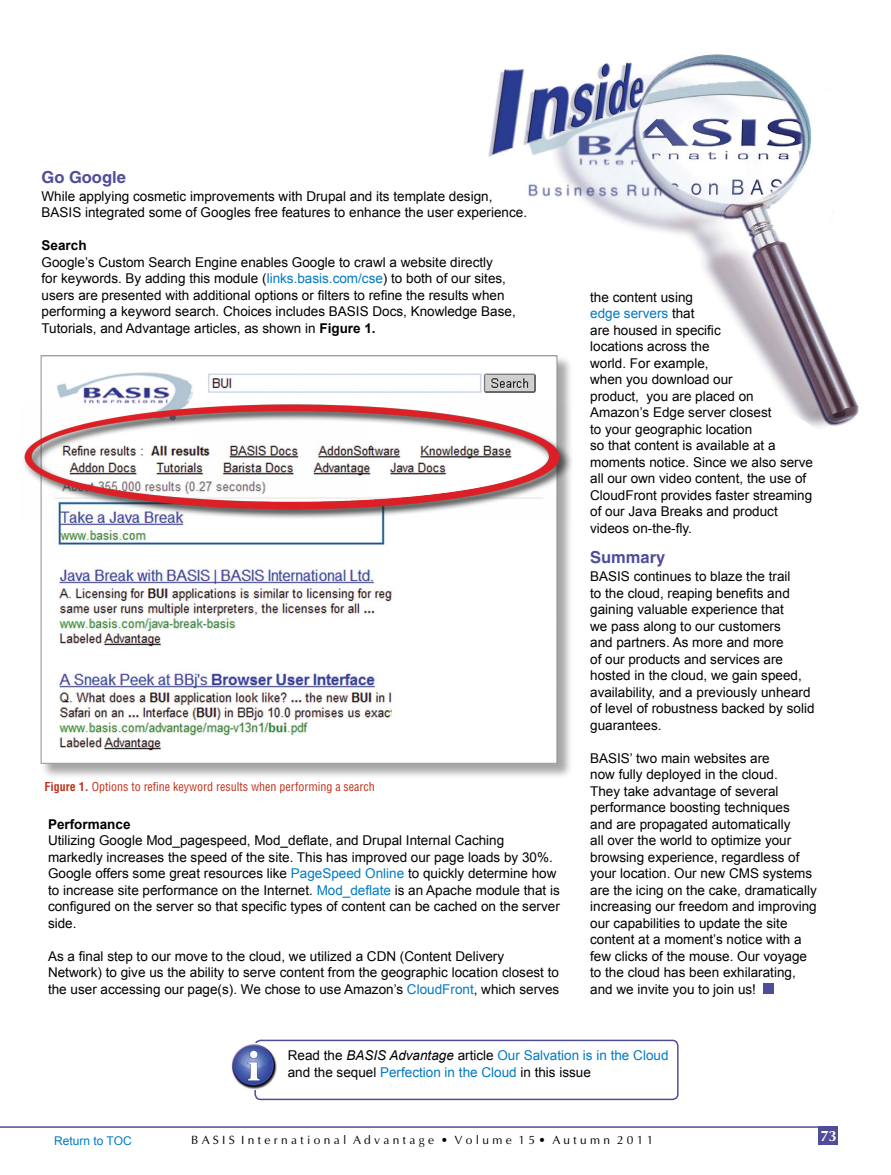
<style>
.page{position:relative;width:891px;height:1175px;background:#fff}
.page>*{position:absolute;margin:0;border:0;box-sizing:border-box;transform-origin:0 0}
.t1{font:700 16.5px "Switzerland";color:#4f4d9a}
.t2{font:700 15px "Ottawa";color:#fffef6}
.t3{font:13.5px/16.5px "Arial";color:#000}
.t4{font:700 13.5px "Arial";color:#000}
.t5{font:12px "Switzerland Condensed";color:#c0311a}
.t6{font:12px "Ottawa";color:#000}
.t7{font:12px "Arial";color:#007ac2}
.s1{color:#007ac2}
.s2{font-weight:700}
.s3{font-style:italic}
.s4{color:#0079c2}
</style>
<div class="page">
<img style="left:488px;top:54px;width:371px;height:373px">
<hr style="left:0;top:1126px;width:836px;height:1px;background:#4f4d9a">
<div style="left:819px;top:1126px;width:19px;height:19px;background:#4f4d9a"></div>
<div style="left:254px;top:1039px;width:425px;height:61px;border:2px solid #4f4d9a;border-radius:5px"></div>
<img style="left:232px;top:1043px;width:45px;height:46px">
<div style="left:763px;top:983px;width:10px;height:10px;background:#4f4d9a"></div>
<div style="left:40px;top:355px;width:533px;height:424px;background:#000;opacity:.35"></div>
<img style="left:43px;top:357px;width:512px;height:404px">
<img style="left:23px;top:389px;width:549px;height:135px">
<p class="t1" style="left:42px;top:167px;width:86px">Go Google</p>
<p class="t3" style="left:42px;top:188px;width:487px">While applying cosmetic improvements with Drupal and its template design,<br>BASIS integrated some of Googles free features to enhance the user experience.</p>
<p class="t4" style="left:42px;top:237px;width:47px">Search</p>
<p class="t3" style="left:42px;top:254px;width:476px">Google’s Custom Search Engine enables Google to crawl a website directly<br>for keywords. By adding this module (<span class="s1">links.basis.com/cse</span>) to both of our sites, users are presented with additional options or filters to refine the results when performing a keyword search. Choices includes BASIS Docs, Knowledge Base, Tutorials, and Advantage articles, as shown in <span class="s2">Figure 1.</span></p>
<p class="t5" style="left:44px;top:779px;width:332px"><span class="s2">Figure 1.</span> Options to refine keyword results when performing a search</p>
<p class="t4" style="left:48px;top:814px;width:84px">Performance</p>
<p class="t3" style="left:48px;top:832px;width:513px">Utilizing Google Mod_pagespeed, Mod_deflate, and Drupal Internal Caching markedly increases the speed of the site. This has improved our page loads by 30%.<br>Google offers some great resources like <span class="s1">PageSpeed Online</span> to quickly determine how to increase site performance on the Internet. <span class="s1">Mod_deflate</span> is an Apache module that is configured on the server so that specific types of content can be cached on the server side.</p>
<p class="t3" style="left:48px;top:947px;width:513px">As a final step to our move to the cloud, we utilized a CDN (Content Delivery<br>Network) to give us the ability to serve content from the geographic location closest to the user accessing our page(s). We chose to use Amazon’s <span class="s1">CloudFront</span>, which serves</p>
<p class="t3" style="left:590px;top:289px;width:224px">the content using<br><span class="s1">edge servers</span> that<br>are housed in specific<br>locations across the<br>world. For example,<br>when you download our<br>product, you are placed on<br>Amazon’s Edge server closest<br>to your geographic location<br>so that content is available at a moments notice. Since we also serve all our own video content, the use of<br>CloudFront provides faster streaming of our Java Breaks and product videos on-the-fly.</p>
<p class="t1" style="left:590px;top:547px;width:77px">Summary</p>
<p class="t3" style="left:590px;top:568px;width:226px">BASIS continues to blaze the trail<br>to the cloud, reaping benefits and gaining valuable experience that<br>we pass along to our customers<br>and partners. As more and more<br>of our products and services are hosted in the cloud, we gain speed, availability, and a previously unheard of level of robustness backed by solid guarantees.</p>
<p class="t3" style="left:590px;top:750px;width:228px">BASIS’ two main websites are<br>now fully deployed in the cloud.<br>They take advantage of several performance boosting techniques<br>and are propagated automatically<br>all over the world to optimize your browsing experience, regardless of your location. Our new CMS systems are the icing on the cake, dramatically increasing our freedom and improving our capabilities to update the site content at a moment’s notice with a few clicks of the mouse. Our voyage to the cloud has been exhilarating, and we invite you to join us!</p>
<p class="t3" style="left:288px;top:1047px;width:382px">Read the <span class="s3">BASIS Advantage</span> article <span class="s1">Our Salvation is in the Cloud </span>and the sequel <span class="s4">Perfection in the Cloud</span> in this issue</p>
<p class="t7" style="left:54px;top:1133px;width:79px">Return to TOC</p>
<p class="t6" style="left:191px;top:1132px;width:464px">B A S I S I n t e r n a t i o n a l A d v a n t a g e • V o l u m e 1 5 • A u t u m n 2 0 1 1</p>
<p class="t2" style="left:820px;top:1126px;width:18px">73</p>
</div>
